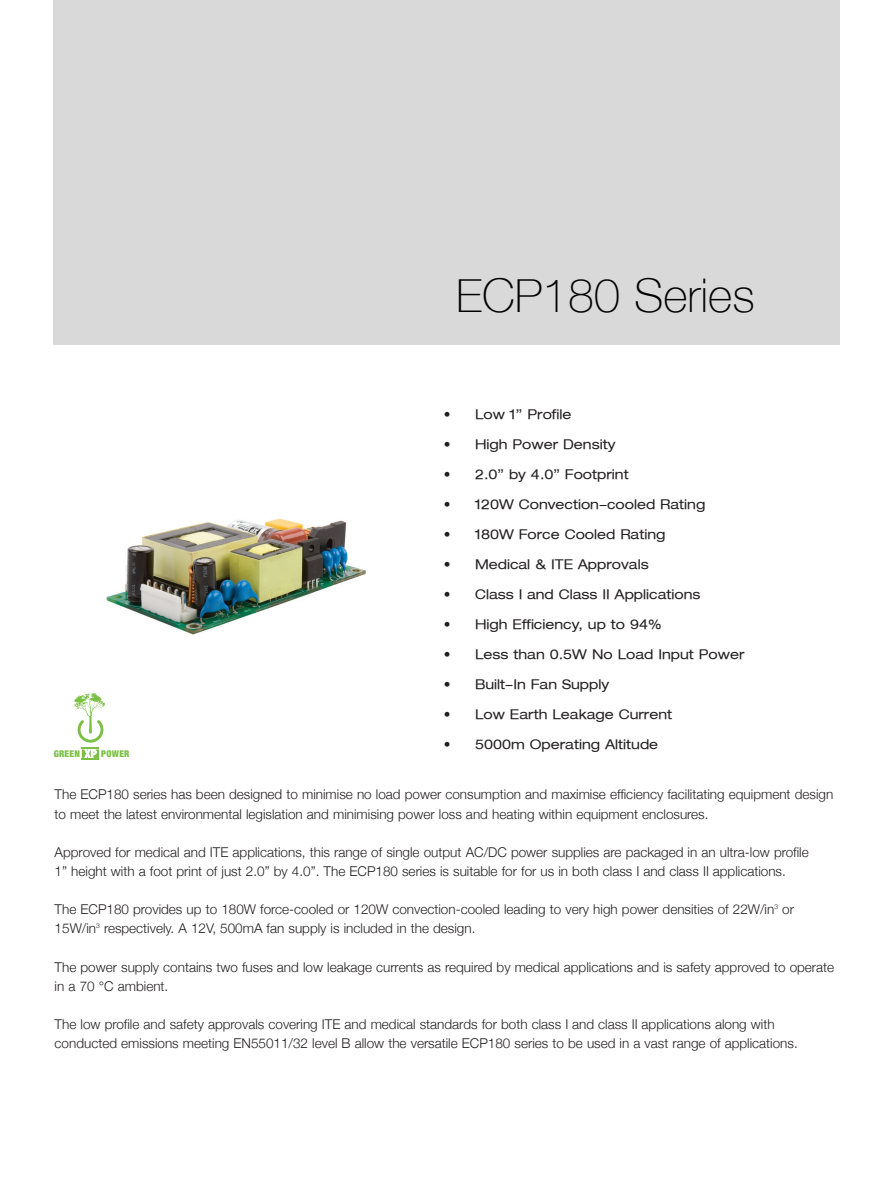
<style>
.page{position:relative;width:893px;height:1187px;background:#fff}
.page>*{position:absolute;margin:0;border:0;box-sizing:border-box;transform-origin:0 0}
.t1{font:100 46.5px "Helvetica Neue LT";color:#000}
.t2{font:300 13.5px/19px "Helvetica Neue";color:#231f20}
.t3{font:expanded 13.5px "Helvetica Neue LT";color:#231f20}
.t4{font:900 condensed 9.6px "Helvetica Neue LT";color:#7bc045}
.t5{font:900 condensed 9.3px "Helvetica Neue LT";letter-spacing:.025em;color:#7bc045}
</style>
<div class="page">
<div style="left:53px;top:0;width:787px;height:344px;background:#d9d9d9"></div>
<img style="left:106px;top:518px;width:260px;height:117px">
<svg style="left:74px;top:693px;width:31px;height:67px"></svg>
<h1 class="t1" style="left:456px;top:268px;width:300px">ECP180 Series</h1>
<p class="t3" style="left:444px;top:405px;width:129px">• Low 1” Profile</p>
<p class="t3" style="left:444px;top:435px;width:173px">• High Power Density</p>
<p class="t3" style="left:444px;top:465px;width:186px">• 2.0” by 4.0” Footprint</p>
<p class="t3" style="left:444px;top:495px;width:263px">• 120W Convection-cooled Rating</p>
<p class="t3" style="left:444px;top:525px;width:223px">• 180W Force Cooled Rating</p>
<p class="t3" style="left:444px;top:555px;width:206px">• Medical &amp; ITE Approvals</p>
<p class="t3" style="left:444px;top:585px;width:258px">• Class I and Class II Applications</p>
<p class="t3" style="left:444px;top:615px;width:219px">• High Efficiency, up to 94%</p>
<p class="t3" style="left:444px;top:645px;width:302px">• Less than 0.5W No Load Input Power</p>
<p class="t3" style="left:444px;top:675px;width:167px">• Built-In Fan Supply</p>
<p class="t3" style="left:444px;top:705px;width:230px">• Low Earth Leakage Current</p>
<p class="t3" style="left:444px;top:735px;width:216px">• 5000m Operating Altitude</p>
<p class="t5" style="left:54px;top:748px;width:28px">GREEN</p>
<p class="t5" style="left:101px;top:748px;width:30px">POWER</p>
<p class="t4" style="left:50px;top:750px;width:17px">EEN</p>
<p class="t2" style="left:55px;top:784px;width:780px">The ECP180 series has been designed to minimise no load power consumption and maximise efficiency facilitating equipment design to meet the latest environmental legislation and minimising power loss and heating within equipment enclosures.</p>
<p class="t2" style="left:55px;top:842px;width:756px">Approved for medical and ITE applications, this range of single output AC/DC power supplies are packaged in an ultra-low profile<br>1” height with a foot print of just 2.0” by 4.0”. The ECP180 series is suitable for for us in both class I and class II applications.</p>
<p class="t2" style="left:55px;top:899px;width:741px">The ECP180 provides up to 180W force-cooled or 120W convection-cooled leading to very high power densities of 22W/in<sup>3</sup> or<br>15W/in<sup>3</sup> respectively. A 12V, 500mA fan supply is included in the design.</p>
<p class="t2" style="left:55px;top:956px;width:781px">The power supply contains two fuses and low leakage currents as required by medical applications and is safety approved to operate in a 70 °C ambient.</p>
<p class="t2" style="left:55px;top:1014px;width:745px">The low profile and safety approvals covering ITE and medical standards for both class I and class II applications along with conducted emissions meeting EN55011/32 level B allow the versatile ECP180 series to be used in a vast range of applications.</p>
</div>
